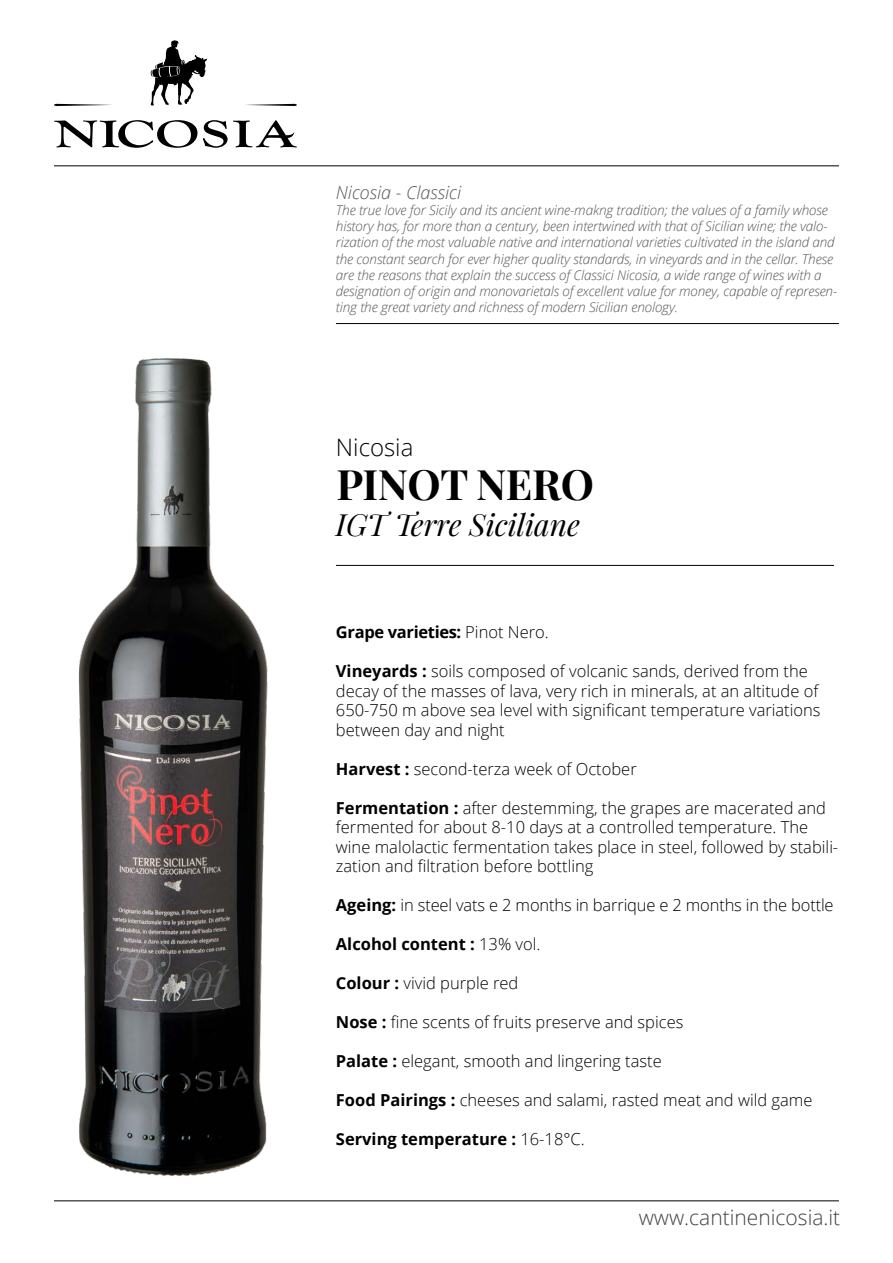
<style>
.page{position:relative;width:893px;height:1263px;background:#fff}
.page>*{position:absolute;margin:0;border:0;box-sizing:border-box;transform-origin:0 0}
.t1{font:700 42px "Playfair Display";letter-spacing:-.01em;color:#000}
.t2{font:italic 30px "Playfair Display";color:#000}
.t3{font:300 24px "Open Sans";color:#000}
.t4{font:300 21px "Open Sans";color:#424241}
.t5{font:italic 300 18px "Open Sans";color:#575756}
.t6{font:300 16.5px/19.5px "Open Sans";color:#000}
.t7{font:700 16.5px "Open Sans";color:#000}
.t8{font:700 16.5px "Open Sans";letter-spacing:-.02em;color:#000}
.t9{font:italic 300 13.5px/16.2px "Open Sans";letter-spacing:-.01em;color:#575756}
.s1{font-weight:300}
.s2{font-weight:700}
</style>
<div class="page">
<svg style="left:54px;top:104px;width:58px;height:2px"></svg>
<svg style="left:246px;top:104px;width:51px;height:2px"></svg>
<svg style="left:54px;top:120px;width:243px;height:28px"></svg>
<svg style="left:150px;top:40px;width:57px;height:66px"></svg>
<hr style="left:336px;top:565px;width:498px;height:1px;background:#000">
<hr style="left:54px;top:165px;width:785px;height:1px;background:#000">
<hr style="left:54px;top:1200px;width:785px;height:1px;background:#000">
<hr style="left:336px;top:323px;width:503px;height:1px;background:#000">
<img style="left:78px;top:358px;width:190px;height:818px">
<p class="t5" style="left:336px;top:180px;width:127px">Nicosia - Classici</p>
<p class="t9" style="left:336px;top:201px;width:503px">The true love for Sicily and its ancient wine-makng tradition; the values of a family whose history has, for more than a century, been intertwined with that of Sicilian wine; the valo&shy;rization of the most valuable native and international varieties cultivated in the island and the constant search for ever higher quality standards, in vineyards and in the cellar. These are the reasons that explain the success of Classici Nicosia, a wide range of wines with a designation of origin and monovarietals of excellent value for money, capable of represen&shy;ting the great variety and richness of modern Sicilian enology.</p>
<h3 class="t3" style="left:336px;top:431px;width:79px">Nicosia</h3>
<h1 class="t1" style="left:336px;top:457px;width:259px">PINOT NERO</h1>
<h2 class="t2" style="left:336px;top:504px;width:246px">IGT Terre Siciliane</h2>
<p class="t8" style="left:336px;top:620px;width:214px">Grape varieties: <span class="s1">Pinot Nero.</span></p>
<p class="t6" style="left:336px;top:661px;width:486px"><span class="s2">Vineyards :</span> soils composed of volcanic sands, derived from the decay of the masses of lava, very rich in minerals, at an altitude of 650-750 m above sea level with significant temperature variations between day and night</p>
<p class="t6" style="left:336px;top:758px;width:302px"><span class="s2">Harvest :</span> second-terza week of October</p>
<p class="t6" style="left:336px;top:797px;width:504px"><span class="s2">Fermentation :</span> after destemming, the grapes are macerated and fermented for about 8-10 days at a controlled temperature. The wine malolactic fermentation takes place in steel, followed by stabili&shy;zation and filtration before bottling</p>
<p class="t6" style="left:336px;top:895px;width:499px"><span class="s2">Ageing:</span> in steel vats e 2 months in barrique e 2 months in the bottle</p>
<p class="t7" style="left:336px;top:932px;width:206px">Alcohol content : <span class="s1">13% vol.</span></p>
<p class="t6" style="left:336px;top:973px;width:184px"><span class="s2">Colour :</span> vivid purple red</p>
<p class="t6" style="left:336px;top:1012px;width:349px"><span class="s2">Nose :</span> fine scents of fruits preserve and spices</p>
<p class="t6" style="left:336px;top:1051px;width:327px"><span class="s2">Palate :</span> elegant, smooth and lingering taste</p>
<p class="t6" style="left:336px;top:1090px;width:478px"><span class="s2">Food Pairings :</span> cheeses and salami, rasted meat and wild game</p>
<p class="t7" style="left:336px;top:1127px;width:250px">Serving temperature : <span class="s1">16-18°C.</span></p>
<p class="t4" style="left:639px;top:1203px;width:203px">www.cantinenicosia.it</p>
</div>
